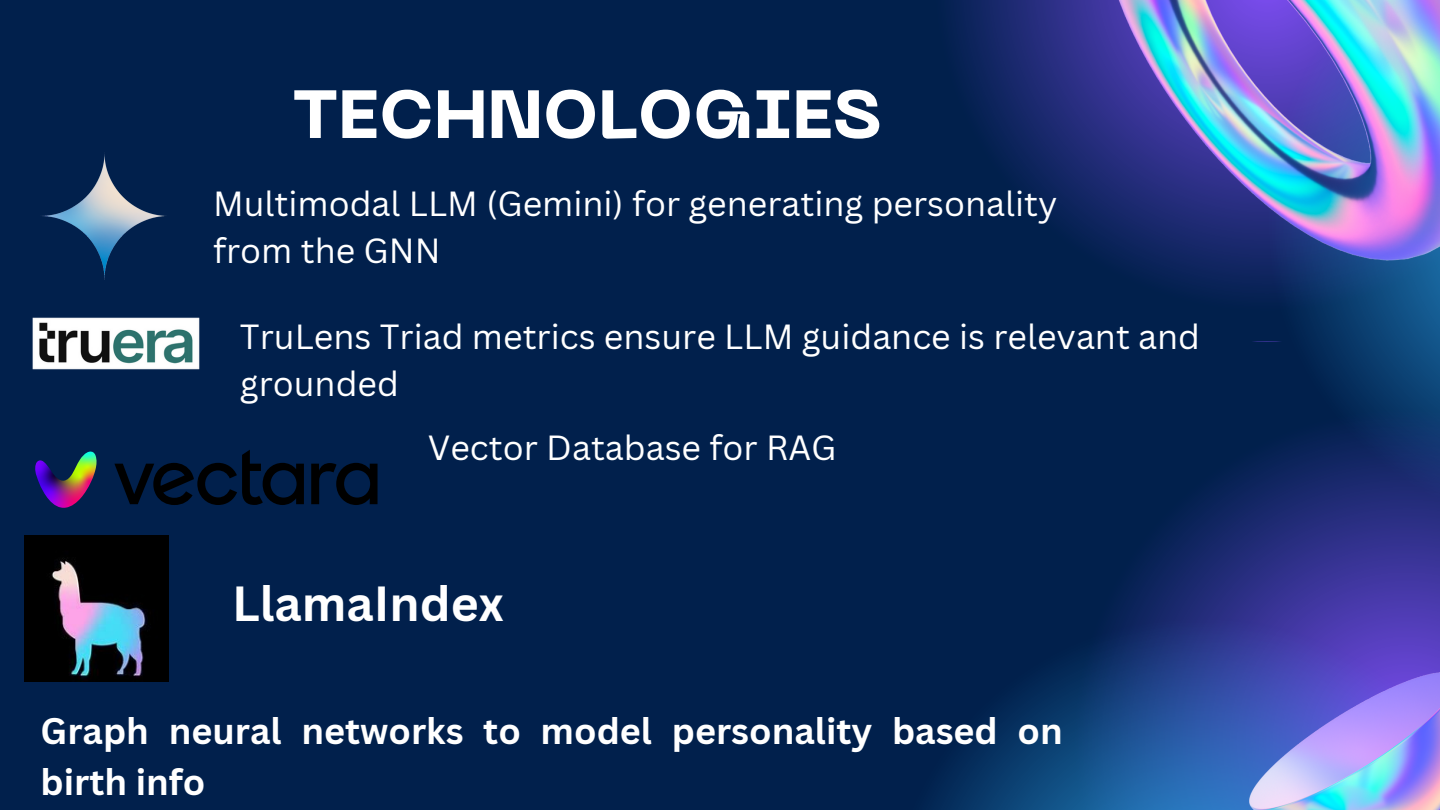
<style>
.page{position:relative;width:1440px;height:810px;background:#01204c}
.page>*{position:absolute;margin:0;border:0;box-sizing:border-box;transform-origin:0 0}
.t1{font:800 67.6px "PP Neue Machina";color:#fff}
.t2{font:700 48px "Canva Sans";color:#fff}
.t3{font:700 36px/50.2px "Canva Sans";color:#fff}
.t4{font:34px/47.2px "Canva Sans";color:#fff}
</style>
<div class="page">
<svg style="left:956px;top:0;width:282px;height:289px"></svg>
<svg style="left:1238px;top:260px;width:202px;height:118px"></svg>
<svg style="left:1135px;top:378px;width:305px;height:211px"></svg>
<svg style="left:935px;top:589px;width:505px;height:221px"></svg>
<img style="left:1250px;top:672px;width:190px;height:138px">
<img style="left:1104px;top:0;width:336px;height:260px">
<img style="left:42px;top:154px;width:124px;height:126px">
<img style="left:32px;top:317px;width:168px;height:53px">
<svg style="left:311px;top:463px;width:67px;height:42px"></svg>
<svg style="left:114px;top:450px;width:190px;height:55px"></svg>
<img style="left:35px;top:451px;width:62px;height:57px">
<img style="left:25px;top:536px;width:143px;height:146px">
<p class="t1" style="left:292px;top:88px;width:591px">TECHNOLOGIES</p>
<p class="t4" style="left:213px;top:179px;width:846px">Multimodal LLM (Gemini) for generating personality from the GNN</p>
<p class="t4" style="left:240px;top:312px;width:962px">TruLens Triad metrics ensure LLM guidance is relevant and grounded</p>
<p class="t4" style="left:428px;top:423px;width:410px">Vector Database for RAG</p>
<p class="t2" style="left:232px;top:569px;width:273px">LlamaIndex</p>
<p class="t3" style="left:41px;top:705px;width:1024px">Graph neural networks to model personality based on birth info</p>
</div>
